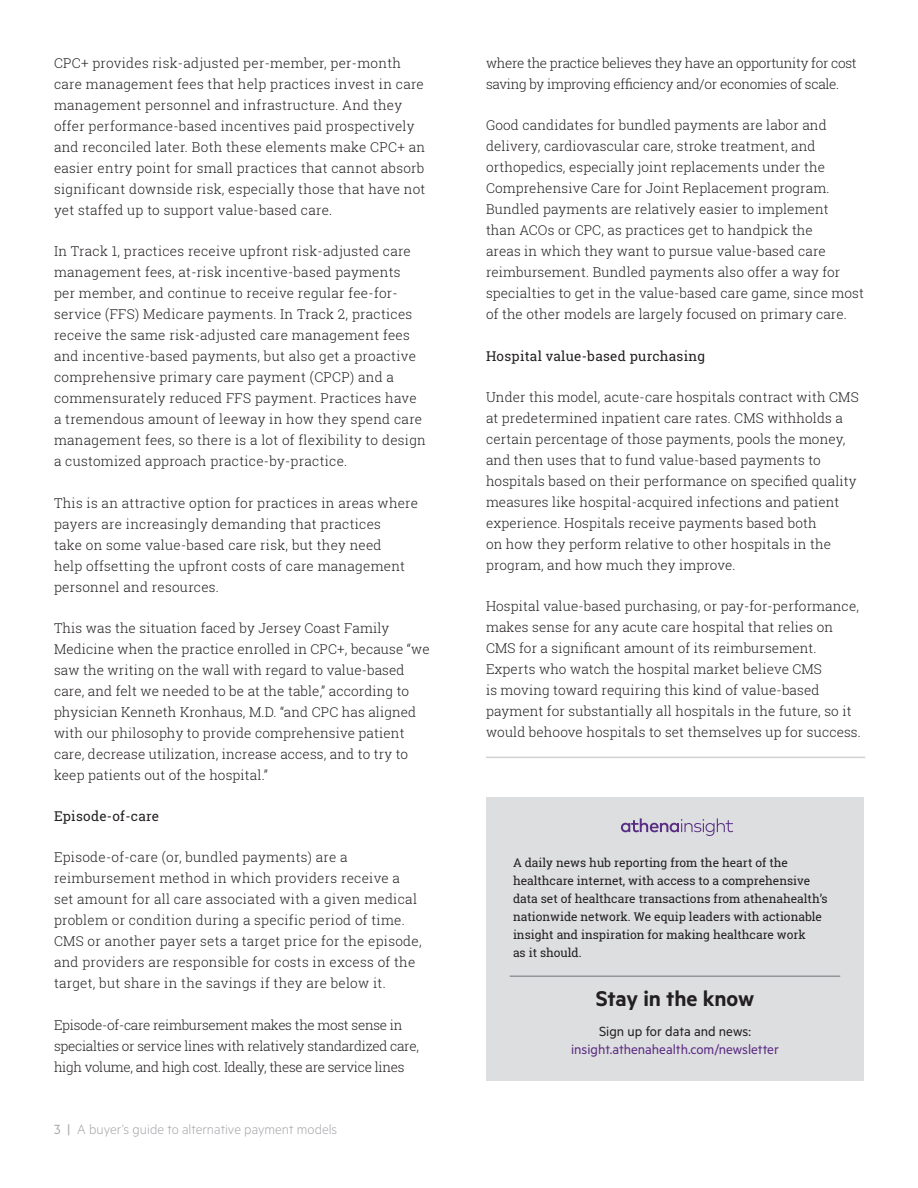
<style>
.page{position:relative;width:918px;height:1188px;background:#fff}
.page>*{position:absolute;margin:0;border:0;box-sizing:border-box;transform-origin:0 0}
.t1{font:600 24px "Metric";color:#231f20}
.t2{font:300 15px "Metric";color:#a8a9ad}
.t3{font:15px "Metric";color:#5b2b82}
.t4{font:15px "Metric";color:#231f20}
.Body{font:300 13.5px/21px "Roboto Slab";letter-spacing:.01em;color:#231f20}
.Body-2{font:300 13.5px/21px "Roboto Slab";letter-spacing:-.02em;color:#231f20}
.Body-3{font:13.5px "Roboto Slab";letter-spacing:.02em;color:#231f20}
.t5{font:12px/18px "Roboto Slab";color:#231f20}
.s1{font-weight:400}
</style>
<div class="page">
<div style="left:486px;top:797px;width:378px;height:284px;background:#dddee0"></div>
<svg style="left:621px;top:818px;width:112px;height:18px"></svg>
<hr style="left:510px;top:975px;width:330px;height:2px;background:#939598">
<hr style="left:486px;top:757px;width:379px;height:1px;background:#d1d2d4">
<p class="Body" style="left:54px;top:52px;width:373px">CPC+ provides risk-adjusted per-member, per-month care management fees that help practices invest in care management personnel and infrastructure. And they offer performance-based incentives paid prospectively and reconciled later. Both these elements make CPC+ an easier entry point for small practices that cannot absorb significant downside risk, especially those that have not yet staffed up to support value-based care.</p>
<p class="Body" style="left:54px;top:241px;width:373px">In Track 1, practices receive upfront risk-adjusted care management fees, at-risk incentive-based payments<br>per member, and continue to receive regular fee-for&shy;service (FFS) Medicare payments. In Track 2, practices receive the same risk-adjusted care management fees and incentive-based payments, but also get a proactive comprehensive primary care payment (CPCP) and a commensurately reduced FFS payment. Practices have a tremendous amount of leeway in how they spend care management fees, so there is a lot of flexibility to design a customized approach practice-by-practice.</p>
<p class="Body" style="left:54px;top:492px;width:366px">This is an attractive option for practices in areas where payers are increasingly demanding that practices<br>take on some value-based care risk, but they need<br>help offsetting the upfront costs of care management personnel and resources.</p>
<p class="Body" style="left:54px;top:617px;width:377px">This was the situation faced by Jersey Coast Family Medicine when the practice enrolled in CPC+, because “we saw the writing on the wall with regard to value-based care, and felt we needed to be at the table,” according to physician Kenneth Kronhaus, M.D. “and CPC has aligned with our philosophy to provide comprehensive patient care, decrease utilization, increase access, and to try to keep patients out of the hospital.”</p>
<p class="Body-3" style="left:54px;top:807px;width:107px">Episode-of-care</p>
<p class="Body" style="left:54px;top:847px;width:369px">Episode-of-care (or, bundled payments) are a reimbursement method in which providers receive a set amount for all care associated with a given medical problem or condition during a specific period of time.<br>CMS or another payer sets a target price for the episode, and providers are responsible for costs in excess of the target, but share in the savings if they are below it.</p>
<p class="Body-2" style="left:54px;top:1014px;width:366px">Episode-of-care reimbursement makes the most sense in specialties or service lines with relatively standardized care, high volume, and high cost. Ideally, these are service lines</p>
<p class="t2" style="left:54px;top:1121px;width:285px"><span class="s1">3 |</span> A buyer’s guide to alternative payment models</p>
<p class="Body-2" style="left:486px;top:52px;width:372px">where the practice believes they have an opportunity for cost saving by improving efficiency and/or economies of scale.</p>
<p class="Body" style="left:486px;top:115px;width:379px">Good candidates for bundled payments are labor and delivery, cardiovascular care, stroke treatment, and orthopedics, especially joint replacements under the Comprehensive Care for Joint Replacement program.<br>Bundled payments are relatively easier to implement<br>than ACOs or CPC, as practices get to handpick the<br>areas in which they want to pursue value-based care reimbursement. Bundled payments also offer a way for specialties to get in the value-based care game, since most of the other models are largely focused on primary care.</p>
<p class="Body-3" style="left:486px;top:346px;width:221px">Hospital value-based purchasing</p>
<p class="Body" style="left:486px;top:386px;width:374px">Under this model, acute-care hospitals contract with CMS at predetermined inpatient care rates. CMS withholds a certain percentage of those payments, pools the money, and then uses that to fund value-based payments to hospitals based on their performance on specified quality measures like hospital-acquired infections and patient experience. Hospitals receive payments based both<br>on how they perform relative to other hospitals in the program, and how much they improve.</p>
<p class="Body" style="left:486px;top:595px;width:376px">Hospital value-based purchasing, or pay-for-performance, makes sense for any acute care hospital that relies on CMS for a significant amount of its reimbursement.<br>Experts who watch the hospital market believe CMS<br>is moving toward requiring this kind of value-based payment for substantially all hospitals in the future, so it would behoove hospitals to set themselves up for success.</p>
<p class="t5" style="left:513px;top:854px;width:316px">A daily news hub reporting from the heart of the healthcare internet, with access to a comprehensive data set of healthcare transactions from athenahealth’s nationwide network. We equip leaders with actionable insight and inspiration for making healthcare work<br>as it should.</p>
<h1 class="t1" style="left:596px;top:985px;width:160px">Stay in the know</h1>
<p class="t4" style="left:599px;top:1022px;width:153px">Sign up for data and news:</p>
<p class="t3" style="left:571px;top:1040px;width:209px">insight.athenahealth.com/newsletter</p>
</div>
